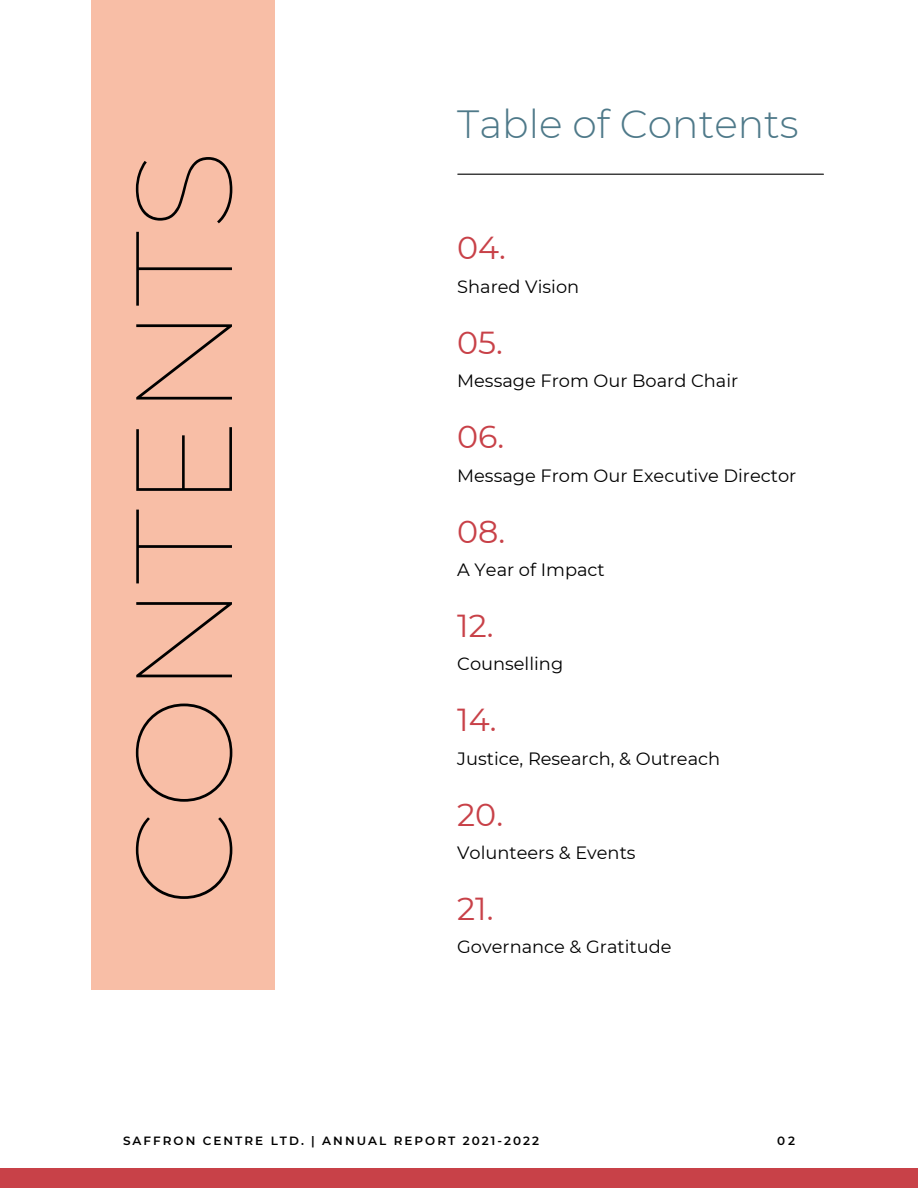
<style>
.page{position:relative;width:918px;height:1188px;background:#fff}
.page>*{position:absolute;margin:0;border:0;box-sizing:border-box;transform-origin:0 0}
.t1{font:100 136.65px "Montserrat";color:#000}
.t2{font:300 39.3px "Montserrat";color:#4e7989}
.t3{font:31.8px "Montserrat";color:#c84148}
.t4{font:17.85px "Montserrat";color:#000}
.t5{font:600 12px "Montserrat";letter-spacing:.17em;color:#000}
</style>
<div class="page">
<div style="left:0;top:1168px;width:918px;height:20px;background:#c84148"></div>
<div style="left:92px;top:0;width:183px;height:990px;background:#f8bea6"></div>
<hr style="left:458px;top:174px;width:365px;height:1px;background:#000">
<h1 class="t1" style="left:100px;top:907px;width:759px;rotate:-90deg">CONTENTS</h1>
<h2 class="t2" style="left:457px;top:100px;width:343px">Table of Contents</h2>
<h3 class="t3" style="left:457px;top:229px;width:50px">04.</h3>
<p class="t4" style="left:457px;top:276px;width:123px">Shared Vision</p>
<h3 class="t3" style="left:457px;top:323px;width:47px">05.</h3>
<p class="t4" style="left:457px;top:370px;width:283px">Message From Our Board Chair</p>
<h3 class="t3" style="left:457px;top:417px;width:49px">06.</h3>
<p class="t4" style="left:457px;top:464px;width:341px">Message From Our Executive Director</p>
<h3 class="t3" style="left:457px;top:512px;width:50px">08.</h3>
<p class="t4" style="left:457px;top:559px;width:149px">A Year of Impact</p>
<h3 class="t3" style="left:457px;top:606px;width:38px">12.</h3>
<p class="t4" style="left:457px;top:653px;width:108px">Counselling</p>
<h3 class="t3" style="left:457px;top:701px;width:41px">14.</h3>
<p class="t4" style="left:457px;top:747px;width:265px">Justice, Research, &amp; Outreach</p>
<h3 class="t3" style="left:457px;top:795px;width:47px">20.</h3>
<p class="t4" style="left:457px;top:842px;width:180px">Volunteers &amp; Events</p>
<h3 class="t3" style="left:457px;top:889px;width:38px">21.</h3>
<p class="t4" style="left:457px;top:936px;width:216px">Governance &amp; Gratitude</p>
<p class="t5" style="left:123px;top:1133px;width:418px">SAFFRON CENTRE LTD. | ANNUAL REPORT 2021-2022</p>
<p class="t5" style="left:777px;top:1133px;width:19px">02</p>
</div>
